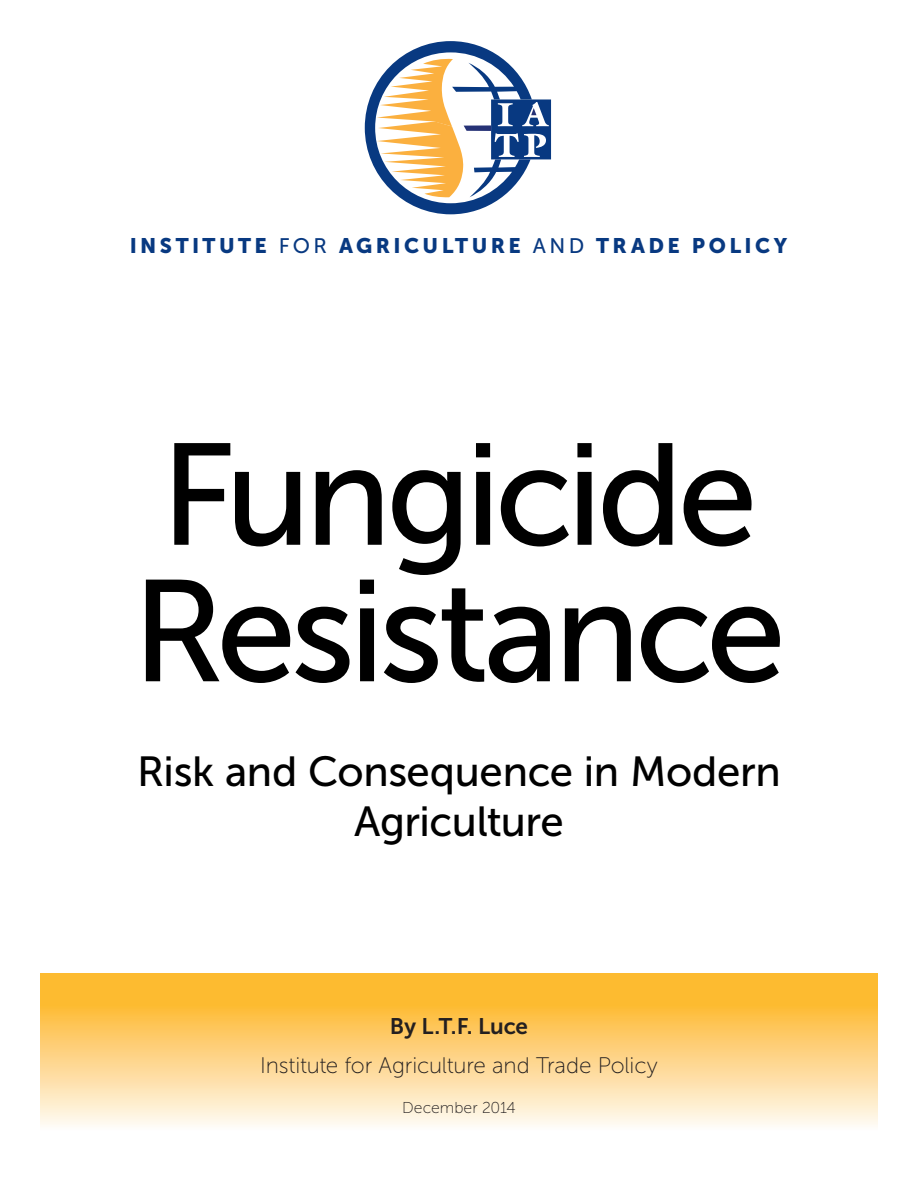
<style>
.page{position:relative;width:918px;height:1188px;background:#fff}
.page>*{position:absolute;margin:0;border:0;box-sizing:border-box;transform-origin:0 0}
.Report_title{font:144px/136.5px "Museo Sans 500";letter-spacing:-.04em;color:#000}
.Report_subtitle{font:42px/50.4px "Museo Sans 500";letter-spacing:-.01em;color:#000;text-align:center}
.Report_byline_credit{font:22.5px "Museo Sans 100";letter-spacing:-.01em;color:#231f20}
.Report_byline{font:22.5px "Museo Sans 700";letter-spacing:-.005em;color:#231f20}
.Footer_heading{font:21px "Museo Sans 900";letter-spacing:.165em;color:#083981}
.Report_byline_date{font:15.75px "Museo Sans 100";letter-spacing:.005em;color:#231f20}
.s1{font-family:"Museo Sans 500"}
</style>
<div class="page">
<svg style="left:365px;top:41px;width:186px;height:173px"></svg>
<svg style="left:40px;top:974px;width:838px;height:151px;background:#fdd27e"></svg>
<p class="Footer_heading" style="left:130px;top:233px;width:659px">INSTITUTE <span class="s1">FOR</span> AGRICULTURE <span class="s1">AND</span> TRADE POLICY</p>
<p class="Report_title" style="left:132px;top:427px;width:655px">Fungicide<br>Resistance</p>
<p class="Report_subtitle" style="left:137px;top:746px;width:645px">Risk and Consequence in Modern<br>Agriculture</p>
<p class="Report_byline" style="left:390px;top:1013px;width:140px">By L.T.F. Luce</p>
<p class="Report_byline_credit" style="left:260px;top:1054px;width:399px">Institute for Agriculture and Trade Policy</p>
<p class="Report_byline_date" style="left:402px;top:1099px;width:115px">December 2014</p>
</div>
